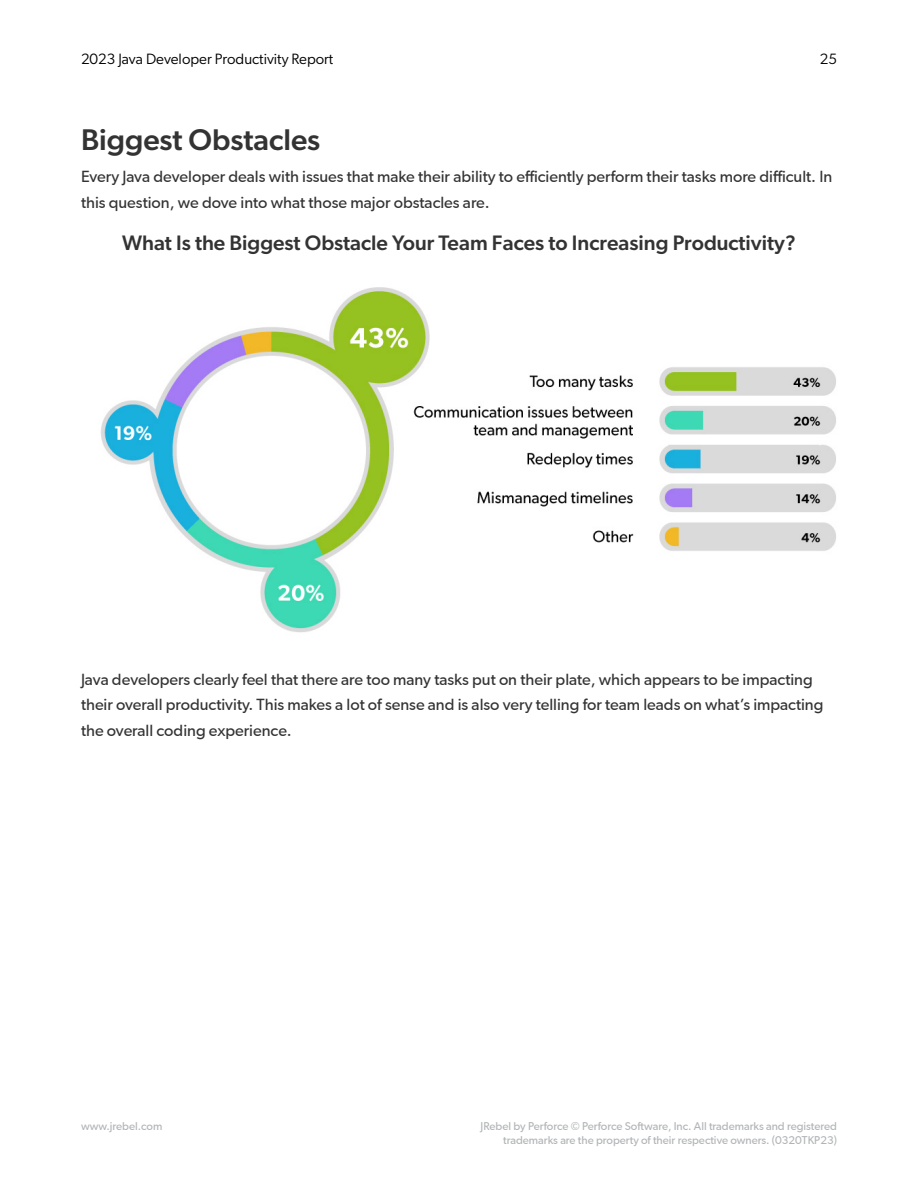
<style>
.page{position:relative;width:918px;height:1188px;background:#fff}
.page>*{position:absolute;margin:0;border:0;box-sizing:border-box;transform-origin:0 0}
.t1{font:500 30px "Gibson";color:#333}
.t2{font:500 21px "Gibson";color:#333}
.t3{font:15px/25.5px "Gibson";color:#333}
.t4{font:15px "Gibson";color:#000}
.t5{font:10.5px/13.5px "Gibson";color:#b1b4b6;text-align:right}
</style>
<div class="page">
<img style="left:100px;top:287px;width:736px;height:346px">
<p class="t4" style="left:81px;top:49px;width:254px">2023 Java Developer Productivity Report</p>
<p class="t4" style="left:820px;top:49px;width:19px">25</p>
<h1 class="t1" style="left:81px;top:122px;width:241px">Biggest Obstacles</h1>
<p class="t3" style="left:81px;top:164px;width:753px">Every Java developer deals with issues that make their ability to efficiently perform their tasks more difficult. In this question, we dove into what those major obstacles are.</p>
<h2 class="t2" style="left:122px;top:230px;width:675px">What Is the Biggest Obstacle Your Team Faces to Increasing Productivity?</h2>
<p class="t3" style="left:81px;top:667px;width:744px">Java developers clearly feel that there are too many tasks put on their plate, which appears to be impacting their overall productivity. This makes a lot of sense and is also very telling for team leads on what’s impacting the overall coding experience.</p>
<p class="t5" style="left:81px;top:1120px;width:83px">www.jrebel.com</p>
<p class="t5" style="left:481px;top:1120px;width:358px">JRebel by Perforce © Perforce Software, Inc. All trademarks and registered trademarks are the property of their respective owners. (0320TKP23)</p>
</div>
